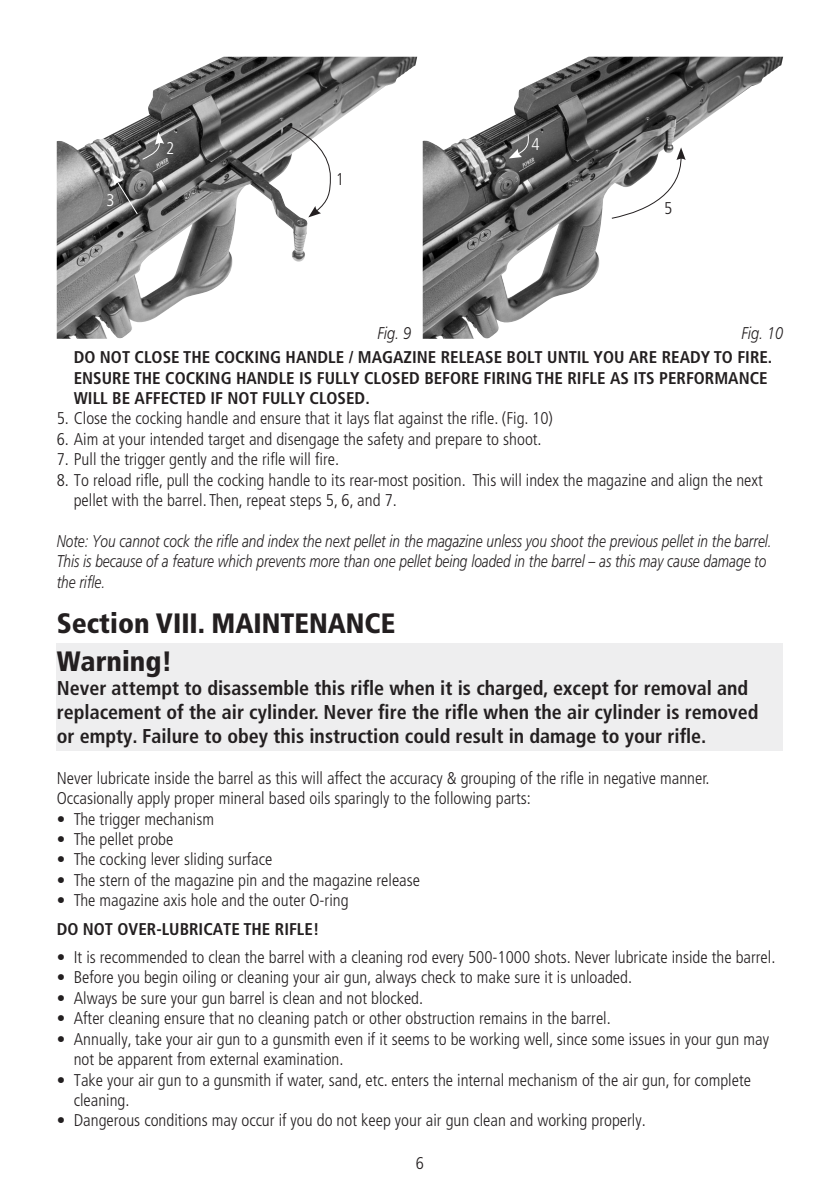
<style>
.page{position:relative;width:840px;height:1191px;background:#fff}
.page>*{position:absolute;margin:0;border:0;box-sizing:border-box;transform-origin:0 0}
.t1{font:900 condensed 28px "Frutiger LT Std";color:#231f20}
.t2{font:700 condensed 20px/24px "Frutiger LT Std";color:#231f20}
.t3{font:300 condensed 17px/20.4px "Frutiger LT Std";color:#231f20}
.t4{font:italic 300 17px/20.4px "Frutiger";color:#231f20;scale:.8 1}
.t5{font:700 condensed 17px/20.4px "Frutiger LT Std";color:#231f20}
.t6{font:italic 300 17px "Frutiger";color:#231f20;scale:.85 1}
.t7{font:300 condensed 17px "Frutiger LT Std";color:#fff}
</style>
<div class="page">
<div style="left:57px;top:643px;width:725px;height:107px;background:#eeeeef"></div>
<img style="left:422px;top:57px;width:360px;height:282px">
<img style="left:57px;top:57px;width:360px;height:282px">
<svg style="left:508px;top:133px;width:20px;height:25px"></svg>
<svg style="left:141px;top:132px;width:23px;height:29px"></svg>
<svg style="left:288px;top:125px;width:43px;height:92px"></svg>
<svg style="left:610px;top:147px;width:75px;height:72px"></svg>
<svg style="left:112px;top:173px;width:27px;height:42px"></svg>
<p class="t7" style="left:106px;top:191px;width:10px">3</p>
<p class="t7" style="left:166px;top:138px;width:10px">2</p>
<p class="t3" style="left:336px;top:169px;width:10px">1</p>
<p class="t7" style="left:531px;top:134px;width:10px">4</p>
<p class="t3" style="left:663px;top:198px;width:10px">5</p>
<p class="t6" style="left:377px;top:323px;width:41px">Fig. 9</p>
<p class="t6" style="left:741px;top:323px;width:51px">Fig. 10</p>
<p class="t5" style="left:74px;top:347px;width:699px">DO NOT CLOSE THE COCKING HANDLE / MAGAZINE RELEASE BOLT UNTIL YOU ARE READY TO FIRE.<br>ENSURE THE COCKING HANDLE IS FULLY CLOSED BEFORE FIRING THE RIFLE AS ITS PERFORMANCE<br>WILL BE AFFECTED IF NOT FULLY CLOSED.</p>
<p class="t3" style="left:57px;top:408px;width:497px">5. Close the cocking handle and ensure that it lays flat against the rifle. (Fig. 10)</p>
<p class="t3" style="left:57px;top:429px;width:486px">6. Aim at your intended target and disengage the safety and prepare to shoot.</p>
<p class="t3" style="left:57px;top:449px;width:284px">7. Pull the trigger gently and the rifle will fire.</p>
<p class="t3" style="left:57px;top:470px;width:707px">8. To reload rifle, pull the cocking handle to its rear-most position. This will index the magazine and align the next</p>
<p class="t3" style="left:74px;top:490px;width:324px">pellet with the barrel. Then, repeat steps 5, 6, and 7.</p>
<p class="t4" style="left:57px;top:531px;width:894px">Note: You cannot cock the rifle and index the next pellet in the magazine unless you shoot the previous pellet in the barrel.<br>This is because of a feature which prevents more than one pellet being loaded in the barrel – as this may cause damage to the rifle.</p>
<p class="t1" style="left:57px;top:607px;width:340px">Section VIII. MAINTENANCE</p>
<p class="t1" style="left:57px;top:644px;width:117px">Warning!</p>
<p class="t2" style="left:57px;top:676px;width:703px">Never attempt to disassemble this rifle when it is charged, except for removal and replacement of the air cylinder. Never fire the rifle when the air cylinder is removed or empty. Failure to obey this instruction could result in damage to your rifle.</p>
<p class="t3" style="left:57px;top:768px;width:654px">Never lubricate inside the barrel as this will affect the accuracy &amp; grouping of the rifle in negative manner.</p>
<p class="t3" style="left:57px;top:788px;width:475px">Occasionally apply proper mineral based oils sparingly to the following parts:</p>
<p class="t3" style="left:57px;top:808px;width:159px">• The trigger mechanism</p>
<p class="t3" style="left:57px;top:829px;width:118px">• The pellet probe</p>
<p class="t3" style="left:57px;top:849px;width:217px">• The cocking lever sliding surface</p>
<p class="t3" style="left:57px;top:870px;width:364px">• The stern of the magazine pin and the magazine release</p>
<p class="t3" style="left:57px;top:890px;width:293px">• The magazine axis hole and the outer O-ring</p>
<p class="t5" style="left:57px;top:918px;width:264px">DO NOT OVER-LUBRICATE THE RIFLE!</p>
<p class="t3" style="left:57px;top:947px;width:719px">• It is recommended to clean the barrel with a cleaning rod every 500-1000 shots. Never lubricate inside the barrel.</p>
<p class="t3" style="left:57px;top:967px;width:576px">• Before you begin oiling or cleaning your air gun, always check to make sure it is unloaded.</p>
<p class="t3" style="left:57px;top:988px;width:368px">• Always be sure your gun barrel is clean and not blocked.</p>
<p class="t3" style="left:57px;top:1008px;width:555px">• After cleaning ensure that no cleaning patch or other obstruction remains in the barrel.</p>
<p class="t3" style="left:74px;top:1028px;width:696px;text-indent:-17px">• Annually, take your air gun to a gunsmith even if it seems to be working well, since some issues in your gun may not be apparent from external examination.</p>
<p class="t3" style="left:74px;top:1069px;width:678px;text-indent:-17px">• Take your air gun to a gunsmith if water, sand, etc. enters the internal mechanism of the air gun, for complete cleaning.</p>
<p class="t3" style="left:57px;top:1110px;width:590px">• Dangerous conditions may occur if you do not keep your air gun clean and working properly.</p>
<p class="t3" style="left:415px;top:1153px;width:10px">6</p>
</div>
